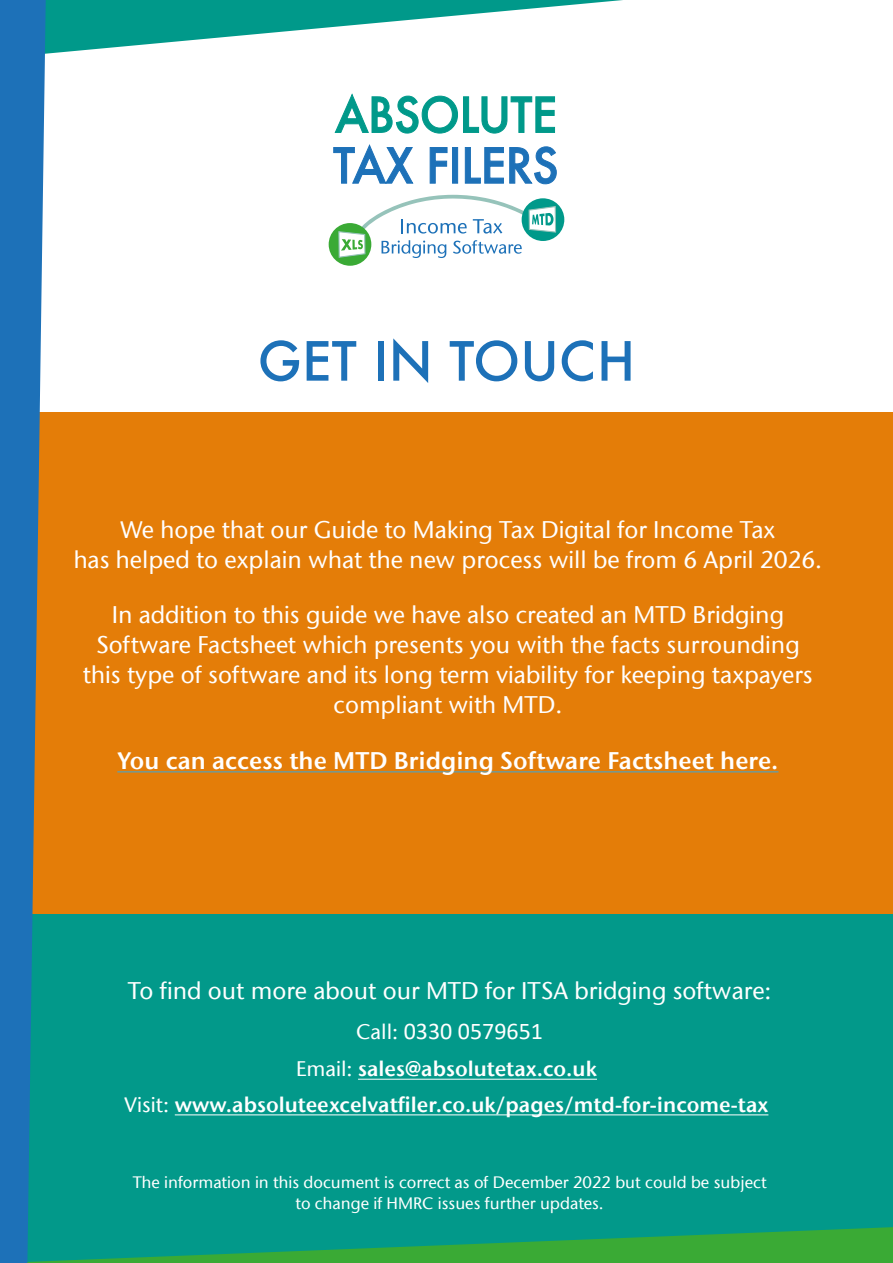
<style>
.page{position:relative;width:893px;height:1263px;background:#fff}
.page>*{position:absolute;margin:0;border:0;box-sizing:border-box;transform-origin:0 0}
.t1{font:500 52.5px "Futura";color:#1d71b8}
.t2{font:500 24px/30px "Stone Sans ITC";color:#fff;text-align:center}
.t3{font:24px "Stone Sans ITC Semi";color:#fff}
.t4{font:24px "Calibri";color:#fff}
.t5{font:21px/36px "Stone Sans ITC Semi";color:#fff;text-align:center}
.t6{font:500 16.5px/21px "Stone Sans ITC";color:#fff;text-align:center}
.s1{font-family:"Stone Sans ITC";font-weight:500;font-size:21px}
.s2{font-family:"Stone Sans ITC";font-weight:500}
</style>
<div class="page">
<div style="left:0;top:412px;width:893px;height:548px;background:#e47d08"></div>
<hr style="left:117px;top:771px;width:661px;height:1px;background:#36a9e1">
<svg style="left:333px;top:144px;width:81px;height:40px"></svg>
<svg style="left:429px;top:147px;width:19px;height:37px"></svg>
<div style="left:452px;top:147px;width:6px;height:37px;background:#1d71b8"></div>
<svg style="left:464px;top:146px;width:93px;height:39px"></svg>
<div style="left:329px;top:223px;width:42px;height:43px;background:#3aaa35;border-radius:50%"></div>
<div style="left:521px;top:198px;width:43px;height:43px;background:#00998a;border-radius:50%"></div>
<svg style="left:338px;top:195px;width:219px;height:63px"></svg>
<svg style="left:334px;top:94px;width:221px;height:40px"></svg>
<div style="left:0;top:914px;width:893px;height:349px;background:#02998a"></div>
<svg style="left:46px;top:1227px;width:847px;height:36px"></svg>
<svg style="left:46px;top:0;width:577px;height:54px"></svg>
<svg style="left:0;top:0;width:46px;height:1263px;fill:#1d71b8"></svg>
<hr style="left:175px;top:1114px;width:593px;height:1px;background:#fff">
<hr style="left:358px;top:1079px;width:239px;height:1px;background:#fff">
<h1 class="t1" style="left:258px;top:325px;width:379px">GET IN TOUCH</h1>
<p class="t2" style="left:74px;top:514px;width:750px">We hope that our Guide to Making Tax Digital for Income Tax<br>has helped to explain what the new process will be from 6 April 2026.</p>
<p class="t2" style="left:83px;top:600px;width:731px">In addition to this guide we have also created an MTD Bridging Software Factsheet which presents you with the facts surrounding this type of software and its long term viability for keeping taxpayers compliant with MTD.</p>
<p class="t3" style="left:117px;top:745px;width:663px">You can access the MTD Bridging Software Factsheet here.</p>
<p class="t2" style="left:128px;top:975px;width:645px">To find out more about our MTD for ITSA bridging software:</p>
<p class="t4" style="left:356px;top:1014px;width:188px"><span class="s1">Call:</span> 0330 0579651</p>
<p class="t5" style="left:125px;top:1050px;width:645px"><span class="s2">Email:</span> sales@absolutetax.co.uk<br><span class="s2">Visit:</span> www.absoluteexcelvatfiler.co.uk/pages/mtd-for-income-tax</p>
<p class="t6" style="left:133px;top:1172px;width:635px">The information in this document is correct as of December 2022 but could be subject to change if HMRC issues further updates.</p>
</div>
